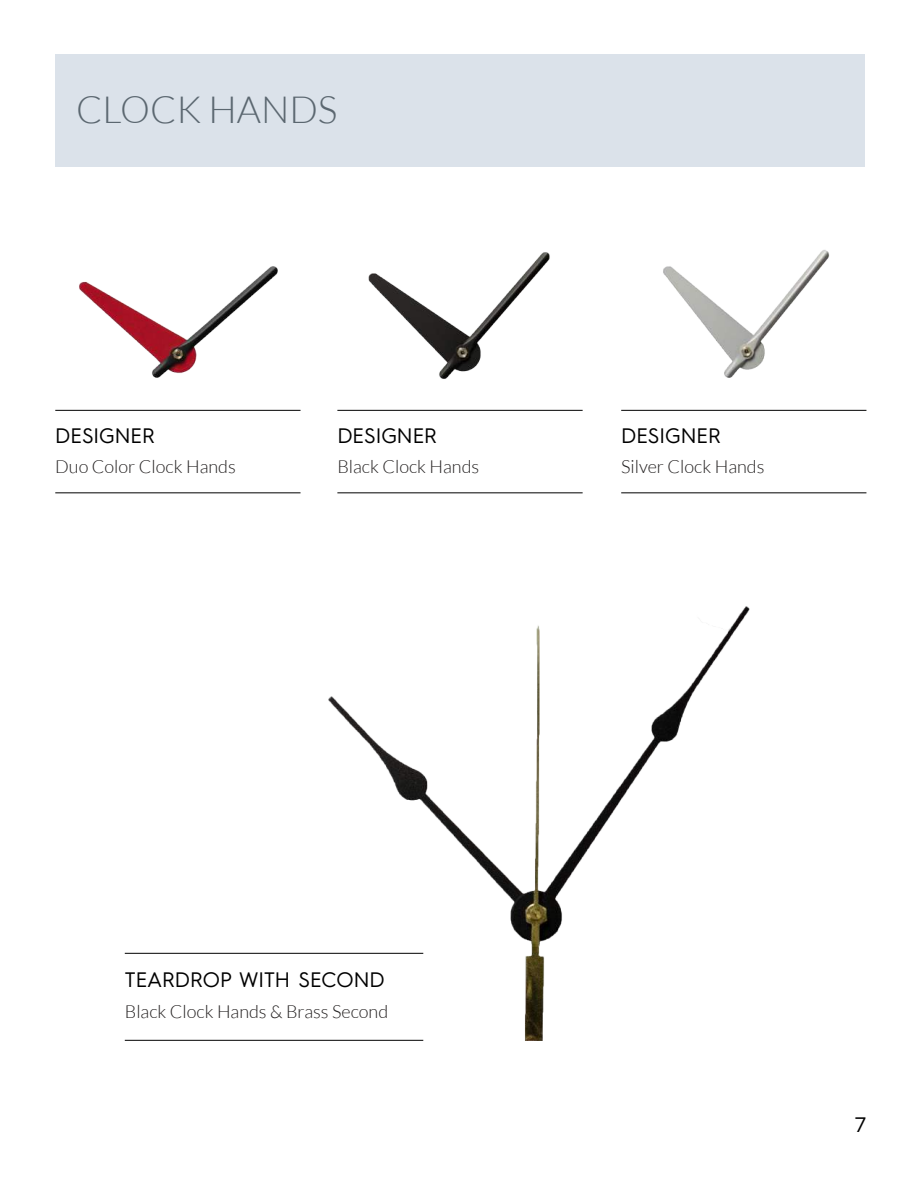
<style>
.page{position:relative;width:918px;height:1188px;background:#fff}
.page>*{position:absolute;margin:0;border:0;box-sizing:border-box;transform-origin:0 0}
.t1{font:300 37.5px "Lato";color:#5b6770}
.t2{font:21px "Hurme Geometric Sans 4";color:#000}
.t3{font:300 18px "Lato";color:#221f1f}
</style>
<div class="page">
<img style="left:79px;top:266px;width:199px;height:112px">
<img style="left:368px;top:252px;width:182px;height:127px">
<img style="left:663px;top:250px;width:167px;height:128px">
<div style="left:56px;top:54px;width:809px;height:112px;background:#dbe2ea"></div>
<hr style="left:337px;top:410px;width:246px;height:1px;background:#000">
<hr style="left:55px;top:410px;width:246px;height:1px;background:#000">
<hr style="left:621px;top:410px;width:245px;height:1px;background:#000">
<hr style="left:337px;top:492px;width:246px;height:1px;background:#000">
<hr style="left:55px;top:492px;width:246px;height:1px;background:#000">
<hr style="left:621px;top:492px;width:245px;height:1px;background:#000">
<img style="left:319px;top:606px;width:431px;height:435px">
<hr style="left:125px;top:953px;width:298px;height:1px;background:#000">
<hr style="left:125px;top:1040px;width:298px;height:1px;background:#000">
<h1 class="t1" style="left:76px;top:94px;width:263px">CLOCK HANDS</h1>
<p class="t2" style="left:55px;top:423px;width:101px">DESIGNER</p>
<p class="t2" style="left:337px;top:423px;width:101px">DESIGNER</p>
<p class="t2" style="left:621px;top:423px;width:101px">DESIGNER</p>
<p class="t3" style="left:55px;top:460px;width:182px">Duo Color Clock Hands</p>
<p class="t3" style="left:337px;top:460px;width:143px">Black Clock Hands</p>
<p class="t3" style="left:621px;top:460px;width:145px">Silver Clock Hands</p>
<p class="t2" style="left:125px;top:968px;width:261px">TEARDROP WITH SECOND</p>
<p class="t3" style="left:125px;top:1004px;width:265px">Black Clock Hands &amp; Brass Second</p>
<p class="t2" style="left:855px;top:1113px;width:13px">7</p>
</div>
